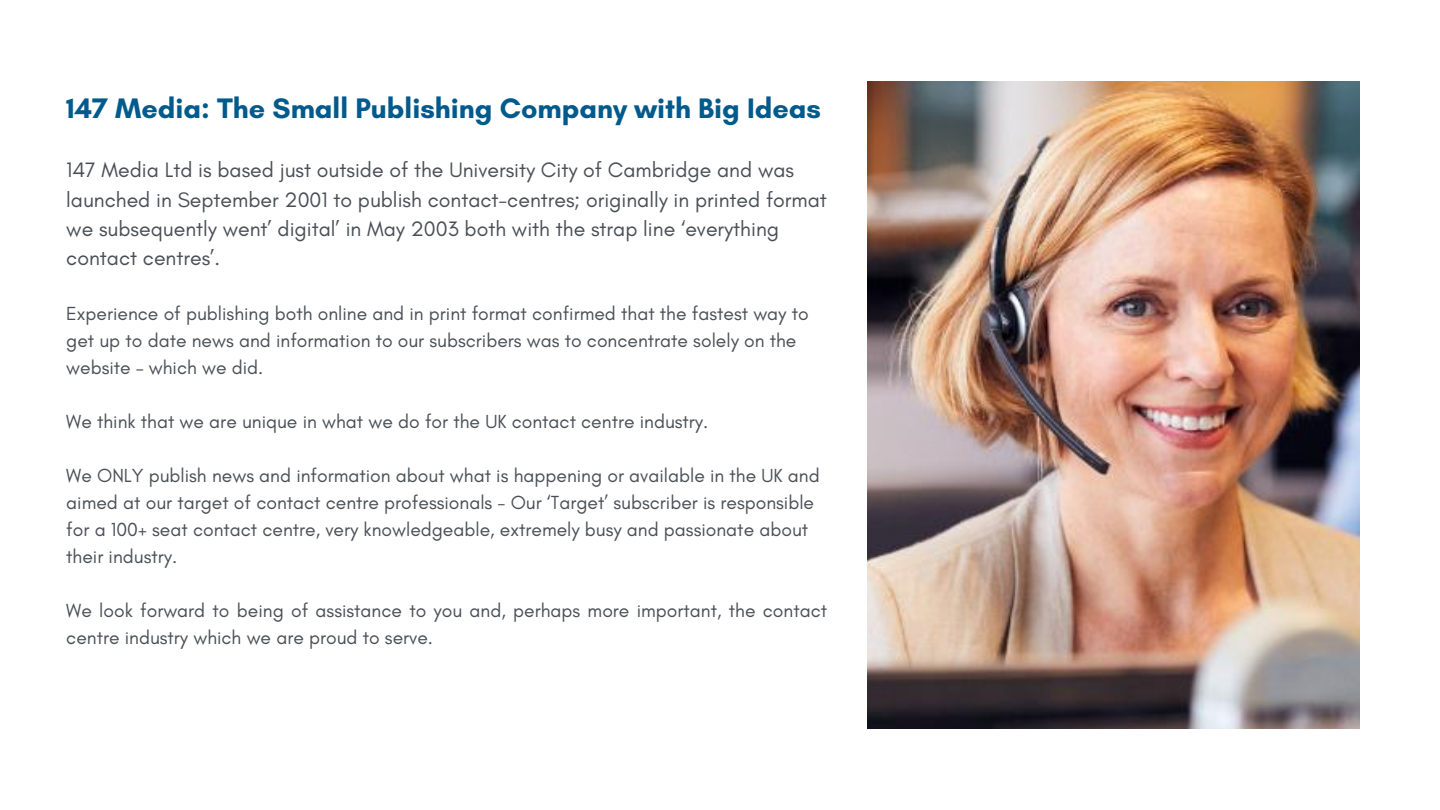
<style>
.page{position:relative;width:1440px;height:810px;background:#fff}
.page>*{position:absolute;margin:0;border:0;box-sizing:border-box;transform-origin:0 0}
.t1{font:700 28.7px "Glacial Indifference";color:#005a8c}
.t2{font:21.3px/29.2px "Glacial Indifference";color:#494f56}
.t3{font:19.3px/27px "Glacial Indifference";color:#494f56}
</style>
<div class="page">
<img style="left:868px;top:81px;width:491px;height:648px">
<h1 class="t1" style="left:66px;top:91px;width:756px">147 Media: The Small Publishing Company with Big Ideas</h1>
<p class="t2" style="left:66px;top:155px;width:762px">147 Media Ltd is based just outside of the University City of Cambridge and was launched in September 2001 to publish contact-centres; originally in printed format we subsequently went’ digital’ in May 2003 both with the strap line ‘everything contact centres’.</p>
<p class="t3" style="left:66px;top:300px;width:744px">Experience of publishing both online and in print format confirmed that the fastest way to get up to date news and information to our subscribers was to concentrate solely on the website – which we did.</p>
<p class="t3" style="left:66px;top:408px;width:644px">We think that we are unique in what we do for the UK contact centre industry.</p>
<p class="t3" style="left:66px;top:462px;width:755px">We ONLY publish news and information about what is happening or available in the UK and aimed at our target of contact centre professionals - Our ‘Target’ subscriber is responsible for a 100+ seat contact centre, very knowledgeable, extremely busy and passionate about their industry.</p>
<p class="t3" style="left:66px;top:597px;width:762px">We look forward to being of assistance to you and, perhaps more important, the contact centre industry which we are proud to serve.</p>
</div>
